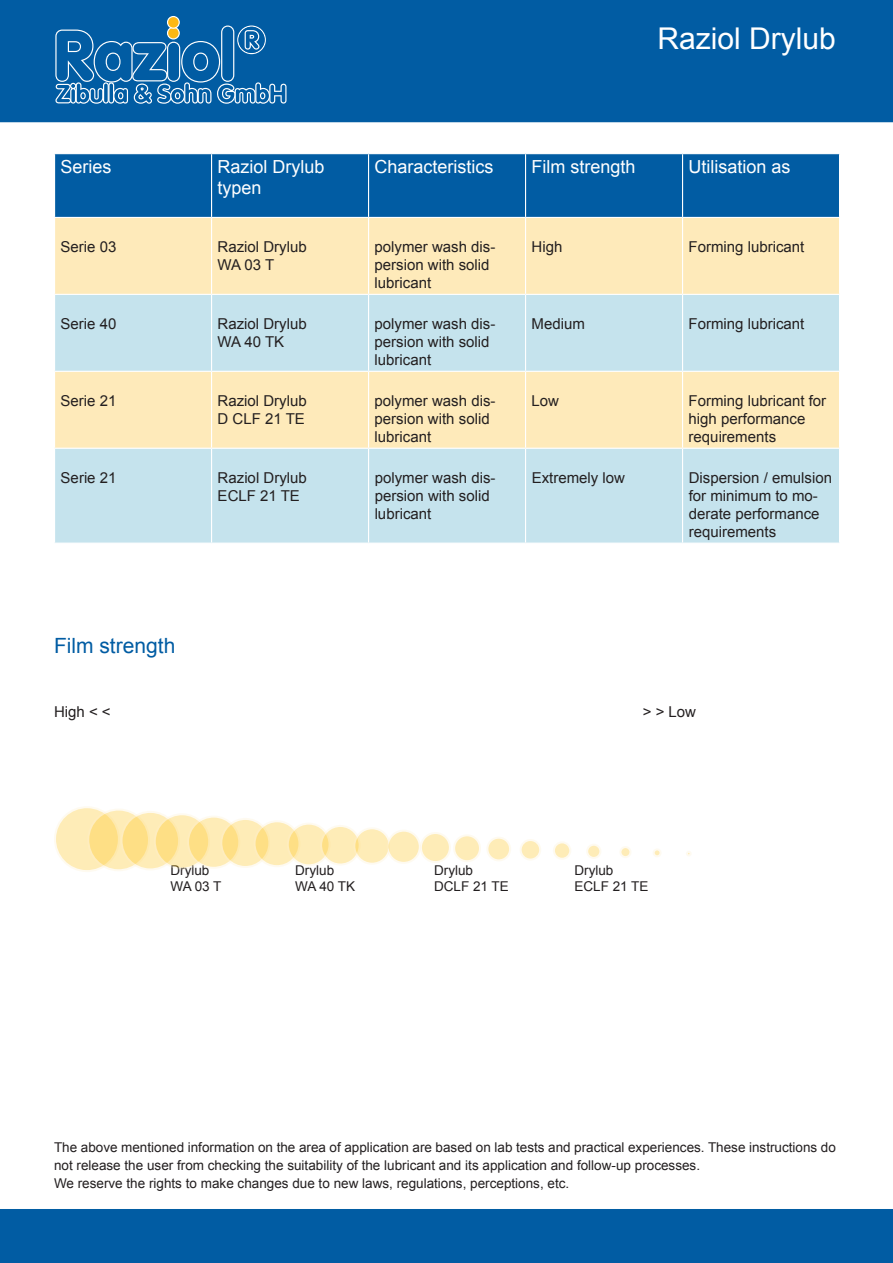
<style>
.page{position:relative;width:893px;height:1263px;background:#fff}
.page>*{position:absolute;margin:0;border:0;box-sizing:border-box;transform-origin:0 0}
.t1{font:30px "Arial";color:#fff}
.t2{font:21px "Arial";color:#015ca3}
.t3{font:18px/21.6px "Arial";color:#fff}
.t4{font:15px/18px "Arial";color:#231f20}
.t5{font:13.5px/16.2px "Arial";color:#231f20}
</style>
<div class="page">
<div style="left:0;top:0;width:893px;height:122px;background:#015ca3"></div>
<svg style="left:55px;top:16px;width:231px;height:88px;background:#2572ad"></svg>
<div style="left:0;top:1209px;width:893px;height:54px;background:#015ca3"></div>
<svg style="left:55px;top:154px;width:784px;height:63px;background:#045ea4"></svg>
<div style="left:55px;top:218px;width:784px;height:76px;background:#feeaba"></div>
<svg style="left:55px;top:295px;width:784px;height:248px;background:#d6e5dd"></svg>
<hr style="left:211px;top:154px;width:1px;height:63px;background:#fff">
<hr style="left:368px;top:154px;width:1px;height:63px;background:#fff">
<hr style="left:525px;top:154px;width:1px;height:63px;background:#fff">
<hr style="left:682px;top:154px;width:1px;height:63px;background:#fff">
<hr style="left:211px;top:218px;width:1px;height:76px;background:#fff">
<hr style="left:368px;top:218px;width:1px;height:76px;background:#fff">
<hr style="left:525px;top:218px;width:1px;height:76px;background:#fff">
<hr style="left:682px;top:218px;width:1px;height:76px;background:#fff">
<hr style="left:211px;top:295px;width:1px;height:76px;background:#fff">
<hr style="left:368px;top:295px;width:1px;height:76px;background:#fff">
<hr style="left:525px;top:295px;width:1px;height:76px;background:#fff">
<hr style="left:682px;top:295px;width:1px;height:76px;background:#fff">
<hr style="left:54px;top:371px;width:158px;height:1px;background:#fff">
<hr style="left:212px;top:371px;width:157px;height:1px;background:#fff">
<hr style="left:211px;top:372px;width:1px;height:76px;background:#fff">
<hr style="left:369px;top:371px;width:157px;height:1px;background:#fff">
<hr style="left:368px;top:372px;width:1px;height:76px;background:#fff">
<hr style="left:526px;top:371px;width:156px;height:1px;background:#fff">
<hr style="left:525px;top:372px;width:1px;height:76px;background:#fff">
<hr style="left:682px;top:371px;width:158px;height:1px;background:#fff">
<hr style="left:682px;top:372px;width:1px;height:76px;background:#fff">
<hr style="left:54px;top:448px;width:158px;height:1px;background:#fff">
<hr style="left:212px;top:448px;width:157px;height:1px;background:#fff">
<hr style="left:211px;top:449px;width:1px;height:94px;background:#fff">
<hr style="left:369px;top:448px;width:157px;height:1px;background:#fff">
<hr style="left:368px;top:449px;width:1px;height:94px;background:#fff">
<hr style="left:526px;top:448px;width:156px;height:1px;background:#fff">
<hr style="left:525px;top:449px;width:1px;height:94px;background:#fff">
<hr style="left:682px;top:448px;width:158px;height:1px;background:#fff">
<hr style="left:682px;top:449px;width:1px;height:94px;background:#fff">
<div style="left:55px;top:807px;width:64px;height:64px;background:#feecb7;border-radius:50%"></div>
<div style="left:54px;top:806px;width:66px;height:66px;border:2px solid #fef0d0;border-radius:50%"></div>
<svg style="left:88px;top:809px;width:61px;height:62px;background:#fee49c"></svg>
<div style="left:87px;top:808px;width:63px;height:64px;border:2px solid #fef0d0;border-radius:50%"></div>
<svg style="left:121px;top:811px;width:58px;height:59px;background:#fee6a0"></svg>
<div style="left:120px;top:810px;width:60px;height:61px;border:2px solid #fef0d0;border-radius:50%"></div>
<svg style="left:154px;top:814px;width:56px;height:55px;background:#fee6a3"></svg>
<div style="left:153px;top:813px;width:58px;height:57px;border:2px solid #fef0d0;border-radius:50%"></div>
<svg style="left:188px;top:816px;width:52px;height:52px;background:#fee7a7"></svg>
<div style="left:187px;top:815px;width:54px;height:54px;border:2px solid #fef0d0;border-radius:50%"></div>
<svg style="left:221px;top:819px;width:49px;height:48px"></svg>
<div style="left:220px;top:818px;width:51px;height:50px;border:2px solid #fef0d0;border-radius:50%"></div>
<svg style="left:254px;top:821px;width:46px;height:45px"></svg>
<div style="left:253px;top:820px;width:48px;height:47px;border:2px solid #fef0d0;border-radius:50%"></div>
<svg style="left:288px;top:823px;width:42px;height:43px"></svg>
<div style="left:287px;top:822px;width:44px;height:45px;border:2px solid #fef0d0;border-radius:50%"></div>
<svg style="left:321px;top:826px;width:39px;height:39px"></svg>
<div style="left:320px;top:825px;width:41px;height:41px;border:2px solid #fef0d0;border-radius:50%"></div>
<svg style="left:354px;top:828px;width:36px;height:36px"></svg>
<div style="left:353px;top:827px;width:38px;height:38px;border:2px solid #fef0d0;border-radius:50%"></div>
<svg style="left:387px;top:830px;width:33px;height:33px"></svg>
<div style="left:386px;top:829px;width:35px;height:35px;border:2px solid #fef0d0;border-radius:50%"></div>
<svg style="left:421px;top:833px;width:29px;height:29px"></svg>
<div style="left:420px;top:832px;width:31px;height:31px;border:2px solid #fef0d0;border-radius:50%"></div>
<svg style="left:454px;top:835px;width:26px;height:26px"></svg>
<div style="left:453px;top:834px;width:28px;height:28px;border:2px solid #fef0d0;border-radius:50%"></div>
<svg style="left:487px;top:837px;width:23px;height:23px"></svg>
<div style="left:486px;top:836px;width:25px;height:25px;border:2px solid #fef0d0;border-radius:50%"></div>
<svg style="left:520px;top:840px;width:20px;height:20px"></svg>
<div style="left:519px;top:839px;width:22px;height:22px;border:2px solid #fef0d0;border-radius:50%"></div>
<svg style="left:554px;top:842px;width:16px;height:17px"></svg>
<div style="left:553px;top:841px;width:18px;height:19px;border:2px solid #fef0d0;border-radius:50%"></div>
<svg style="left:587px;top:845px;width:13px;height:13px"></svg>
<div style="left:586px;top:844px;width:15px;height:15px;border:2px solid #fef0d0;border-radius:50%"></div>
<div style="left:620px;top:847px;width:10px;height:10px;background:#feecb7;border-radius:50%"></div>
<div style="left:619px;top:846px;width:12px;height:12px;border:2px solid #fef0d0;border-radius:50%"></div>
<div style="left:654px;top:849px;width:7px;height:7px;background:#feecb7;border-radius:50%"></div>
<div style="left:653px;top:848px;width:9px;height:9px;border:2px solid #fef0d0;border-radius:50%"></div>
<svg style="left:686px;top:851px;width:5px;height:5px"></svg>
<h1 class="t1" style="left:657px;top:19px;width:180px">Raziol Drylub</h1>
<p class="t3" style="left:61px;top:156px;width:53px">Series</p>
<p class="t3" style="left:218px;top:156px;width:109px">Raziol Drylub typen</p>
<p class="t3" style="left:375px;top:156px;width:121px">Characteristics</p>
<p class="t3" style="left:531px;top:156px;width:106px">Film strength</p>
<p class="t3" style="left:688px;top:156px;width:104px">Utilisation as</p>
<p class="t4" style="left:61px;top:238px;width:57px">Serie 03</p>
<p class="t4" style="left:218px;top:238px;width:91px">Raziol Drylub<br>WA 03 T</p>
<p class="t4" style="left:375px;top:238px;width:122px">polymer wash dis&shy;persion with solid lubricant</p>
<p class="t4" style="left:532px;top:238px;width:32px">High</p>
<p class="t4" style="left:689px;top:238px;width:117px">Forming lubricant</p>
<p class="t4" style="left:61px;top:315px;width:57px">Serie 40</p>
<p class="t4" style="left:218px;top:315px;width:91px">Raziol Drylub<br>WA 40 TK</p>
<p class="t4" style="left:375px;top:315px;width:122px">polymer wash dis&shy;persion with solid lubricant</p>
<p class="t4" style="left:532px;top:315px;width:55px">Medium</p>
<p class="t4" style="left:689px;top:315px;width:117px">Forming lubricant</p>
<p class="t4" style="left:61px;top:392px;width:57px">Serie 21</p>
<p class="t4" style="left:218px;top:392px;width:91px">Raziol Drylub<br>D CLF 21 TE</p>
<p class="t4" style="left:375px;top:392px;width:122px">polymer wash dis&shy;persion with solid lubricant</p>
<p class="t4" style="left:532px;top:392px;width:29px">Low</p>
<p class="t4" style="left:689px;top:392px;width:139px">Forming lubricant for high performance requirements</p>
<p class="t4" style="left:61px;top:469px;width:57px">Serie 21</p>
<p class="t4" style="left:218px;top:469px;width:91px">Raziol Drylub<br>ECLF 21 TE</p>
<p class="t4" style="left:375px;top:469px;width:122px">polymer wash dis&shy;persion with solid lubricant</p>
<p class="t4" style="left:532px;top:469px;width:95px">Extremely low</p>
<p class="t4" style="left:689px;top:469px;width:145px">Dispersion / emulsion for minimum to mo&shy;derate performance requirements</p>
<h2 class="t2" style="left:54px;top:632px;width:123px">Film strength</h2>
<p class="t4" style="left:54px;top:703px;width:58px">High &lt; &lt;</p>
<p class="t4" style="left:643px;top:703px;width:55px">&gt; &gt; Low</p>
<p class="t5" style="left:170px;top:862px;width:53px">Drylub<br>WA 03 T</p>
<p class="t5" style="left:295px;top:862px;width:62px">Drylub<br>WA 40 TK</p>
<p class="t5" style="left:434px;top:862px;width:76px">Drylub<br>DCLF 21 TE</p>
<p class="t5" style="left:574px;top:862px;width:76px">Drylub<br>ECLF 21 TE</p>
<p class="t5" style="left:54px;top:1139px;width:783px;line-height:18px">The above mentioned information on the area of application are based on lab tests and practical experiences. These instructions do not release the user from checking the suitability of the lubricant and its application and follow-up processes.<br>We reserve the rights to make changes due to new laws, regulations, perceptions, etc.</p>
</div>
